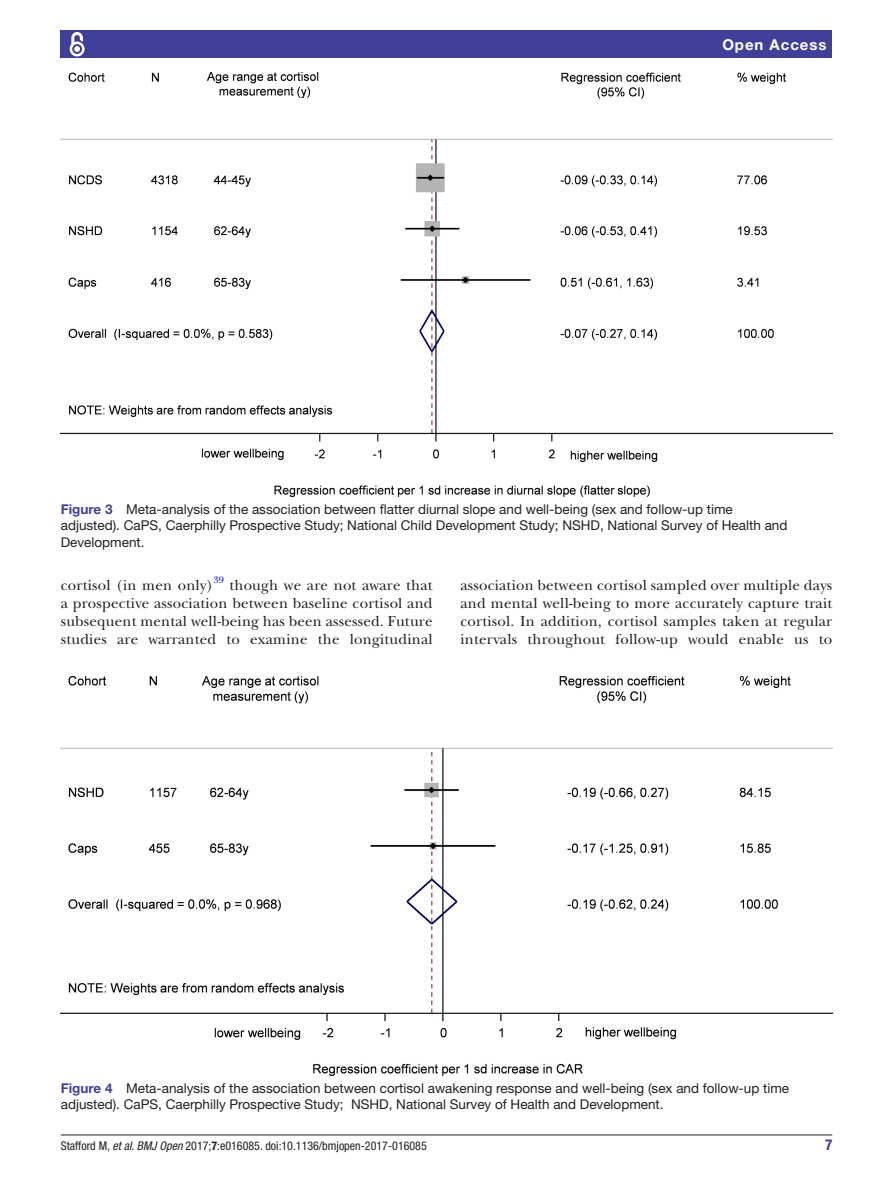
<style>
.page{position:relative;width:893px;height:1191px;background:#fff}
.page>*{position:absolute;margin:0;border:0;box-sizing:border-box;transform-origin:0 0}
.t1{font:15px/18px "New Baskerville";letter-spacing:.015em;color:#231f20;text-align:justify}
.t2{font:700 15px "Helvetica Neue LT Std";letter-spacing:.065em;color:#fff}
.t3{font:700 condensed 15px "Helvetica Neue LT Std";color:#414099}
.t4{font:13.5px/16.2px "Helvetica Neue LT Std";color:#231f20}
.t5{font:condensed 12px "Helvetica Neue LT Std";color:#231f20}
.t6{font:9.9px "New Baskerville";color:#00f}
.s1{font-weight:700;color:#414099}
.s2{font-style:italic}
.s3{font-weight:700}
</style>
<div class="page">
<hr style="left:61px;top:1134px;width:771px;height:1px;background:#231f20">
<div style="left:61px;top:31px;width:771px;height:27px;background:#414099"></div>
<svg style="left:69px;top:32px;width:16px;height:25px"></svg>
<img style="left:61px;top:73px;width:771px;height:423px">
<img style="left:61px;top:676px;width:771px;height:399px">
<p class="t2" style="left:722px;top:35px;width:106px">Open Access</p>
<p class="t4" style="left:61px;top:501px;width:728px"><span class="s1">Figure 3</span> Meta-analysis of the association between flatter diurnal slope and well-being (sex and follow-up time adjusted). CaPS, Caerphilly Prospective Study; National Child Development Study; NSHD, National Survey of Health and<br>Development.</p>
<p class="t1" style="left:61px;top:576px;width:154px">cortisol (in men only)</p>
<p class="t6" style="left:213px;top:574px;width:12px">39</p>
<p class="t1" style="left:61px;top:576px;width:373px;text-indent:169px">though we are not aware that a prospective association between baseline cortisol and subsequent mental well-being has been assessed. Future studies are warranted to examine the longitudinal</p>
<p class="t1" style="left:460px;top:576px;width:373px">association between cortisol sampled over multiple days and mental well-being to more accurately capture trait cortisol. In addition, cortisol samples taken at regular intervals throughout follow-up would enable us to</p>
<p class="t4" style="left:61px;top:1080px;width:730px"><span class="s1">Figure 4</span> Meta-analysis of the association between cortisol awakening response and well-being (sex and follow-up time adjusted). CaPS, Caerphilly Prospective Study; NSHD, National Survey of Health and Development.</p>
<p class="t5" style="left:61px;top:1138px;width:368px">Stafford M, <span class="s2">et al</span>. <span class="s2">BMJ Open</span> 2017;<span class="s3">7</span>:e016085. doi:10.1136/bmjopen-2017-016085</p>
<p class="t3" style="left:825px;top:1135px;width:9px">7</p>
</div>
